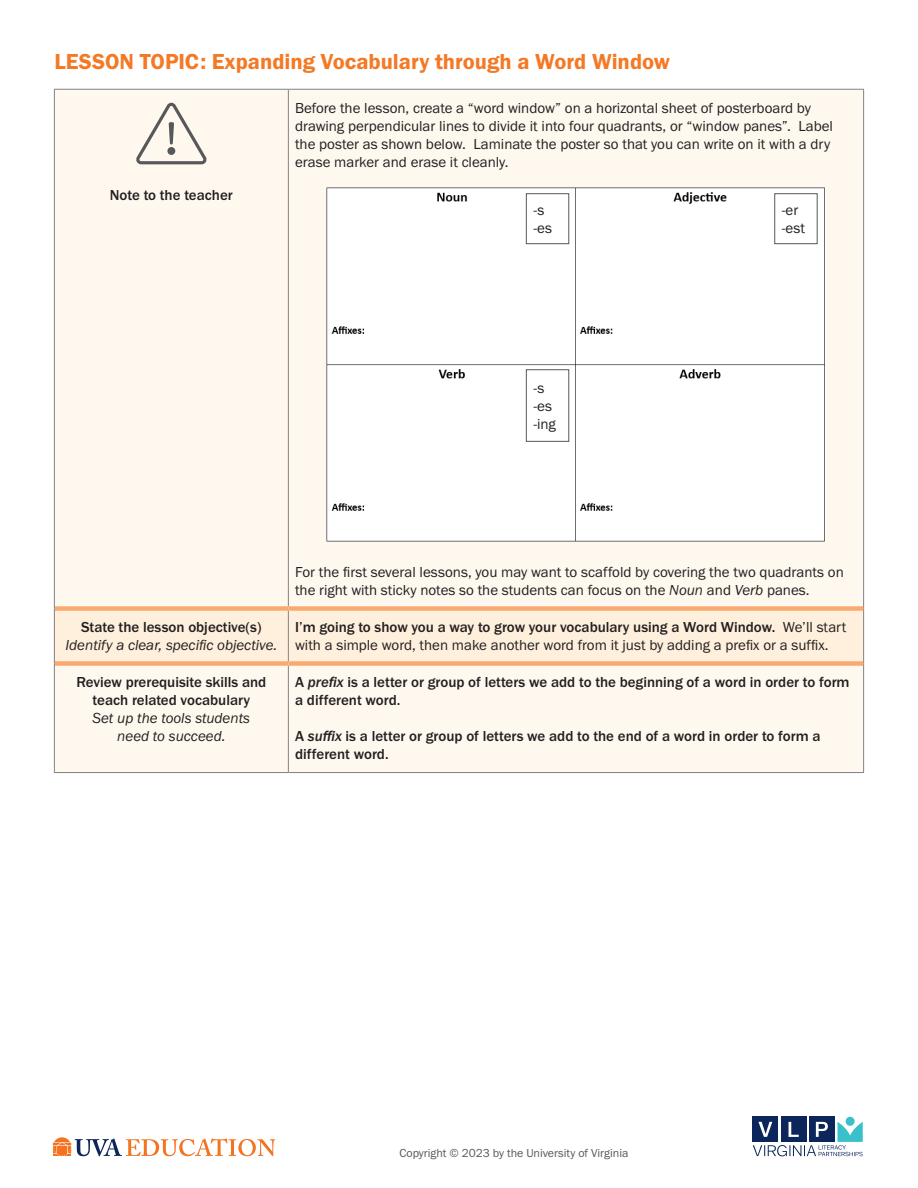
<style>
.page{position:relative;width:918px;height:1188px;background:#fff}
.page>*{position:absolute;margin:0;border:0;box-sizing:border-box;transform-origin:0 0}
.t1{font:22.5px "Franklin Gothic URW Dem";color:#f47925}
.t2{font:15px/18px "Franklin Gothic URW Boo";color:#231f20}
.t3{font:500 15px/18px "Franklin Gothic URW";color:#231f20}
.t4{font:15px/18px "Franklin Gothic URW Boo Ita";color:#231f20;text-align:center}
.t5{font:12px "Franklin Gothic URW Boo";color:#57585a}
.s1{font-family:"Franklin Gothic URW Boo Ita"}
.s2{font-family:"Franklin Gothic URW Boo";font-weight:400}
.s3{font-family:"Franklin Gothic URW Med Ita";font-weight:400}
</style>
<div class="page">
<div style="left:753px;top:1117px;width:25px;height:25px;background:#0c255b"></div>
<div style="left:781px;top:1117px;width:25px;height:25px;background:#0c255b"></div>
<div style="left:809px;top:1117px;width:25px;height:25px;background:#0c255b"></div>
<div style="left:846px;top:1117px;width:9px;height:9px;background:#39c1cb;border-radius:50%"></div>
<svg style="left:753px;top:1122px;width:110px;height:34px"></svg>
<svg style="left:53px;top:1137px;width:222px;height:19px"></svg>
<div style="left:55px;top:90px;width:808px;height:682px;background:#fef8ef"></div>
<div style="left:55px;top:611px;width:808px;height:50px;background:#fef0dc"></div>
<div style="left:55px;top:606px;width:233px;height:5px;background:#f9aa71"></div>
<div style="left:55px;top:661px;width:233px;height:5px;background:#f9aa71"></div>
<hr style="left:54px;top:772px;width:234px;height:1px;background:#808285">
<hr style="left:54px;top:90px;width:1px;height:519px;background:#808285">
<hr style="left:288px;top:90px;width:1px;height:516px;background:#808285">
<hr style="left:863px;top:90px;width:1px;height:519px;background:#808285">
<hr style="left:54px;top:609px;width:1px;height:55px;background:#808285">
<hr style="left:288px;top:611px;width:1px;height:50px;background:#808285">
<hr style="left:863px;top:609px;width:1px;height:55px;background:#808285">
<hr style="left:54px;top:664px;width:1px;height:108px;background:#808285">
<hr style="left:288px;top:666px;width:1px;height:106px;background:#808285">
<hr style="left:863px;top:664px;width:1px;height:108px;background:#808285">
<hr style="left:288px;top:772px;width:576px;height:1px;background:#808285">
<div style="left:288px;top:606px;width:575px;height:5px;background:#f9aa71"></div>
<div style="left:288px;top:661px;width:575px;height:5px;background:#f9aa71"></div>
<hr style="left:54px;top:89px;width:234px;height:1px;background:#808285">
<hr style="left:288px;top:89px;width:576px;height:1px;background:#808285">
<svg style="left:136px;top:103px;width:71px;height:61px"></svg>
<div style="left:167px;top:147px;width:8px;height:8px;background:#57585a;border-radius:50%"></div>
<img style="left:326px;top:188px;width:500px;height:353px">
<div style="left:526px;top:193px;width:43px;height:51px;border:1px solid #57585a"></div>
<div style="left:526px;top:369px;width:43px;height:73px;border:1px solid #57585a"></div>
<div style="left:774px;top:193px;width:44px;height:51px;border:1px solid #57585a"></div>
<h1 class="t1" style="left:54px;top:48px;width:617px">LESSON TOPIC: Expanding Vocabulary through a Word Window</h1>
<p class="t3" style="left:110px;top:186px;width:124px">Note to the teacher</p>
<p class="t2" style="left:295px;top:98px;width:539px">Before the lesson, create a “word window” on a horizontal sheet of posterboard by drawing perpendicular lines to divide it into four quadrants, or “window panes”. Label the poster as shown below. Laminate the poster so that you can write on it with a dry erase marker and erase it cleanly.</p>
<p class="t2" style="left:533px;top:200px;width:20px">-s -es</p>
<p class="t2" style="left:782px;top:200px;width:25px">-er -est</p>
<p class="t2" style="left:533px;top:378px;width:24px">-s -es -ing</p>
<p class="t3" style="left:81px;top:618px;width:182px">State the lesson objective(s)</p>
<p class="t4" style="left:66px;top:636px;width:213px">Identify a clear, specific objective.</p>
<p class="t3" style="left:76px;top:673px;width:191px;text-align:center">Review prerequisite skills and teach related vocabulary</p>
<p class="t4" style="left:93px;top:709px;width:159px">Set up the tools students need to succeed.</p>
<p class="t2" style="left:295px;top:563px;width:550px">For the first several lessons, you may want to scaffold by covering the two quadrants on the right with sticky notes so the students can focus on the <span class="s1">Noun</span> and <span class="s1">Verb</span> panes.</p>
<p class="t3" style="left:295px;top:618px;width:553px">I’m going to show you a way to grow your vocabulary using a Word Window. <span class="s2">We’ll start</span></p>
<p class="t2" style="left:295px;top:636px;width:535px">with a simple word, then make another word from it just by adding a prefix or a suffix.</p>
<p class="t3" style="left:295px;top:673px;width:556px">A <span class="s3">prefix</span> is a letter or group of letters we add to the beginning of a word in order to form a different word.</p>
<p class="t3" style="left:295px;top:727px;width:527px">A <span class="s3">suffix</span> is a letter or group of letters we add to the end of a word in order to form a different word.</p>
<p class="t5" style="left:399px;top:1145px;width:231px">Copyright © 2023 by the University of Virginia</p>
</div>
